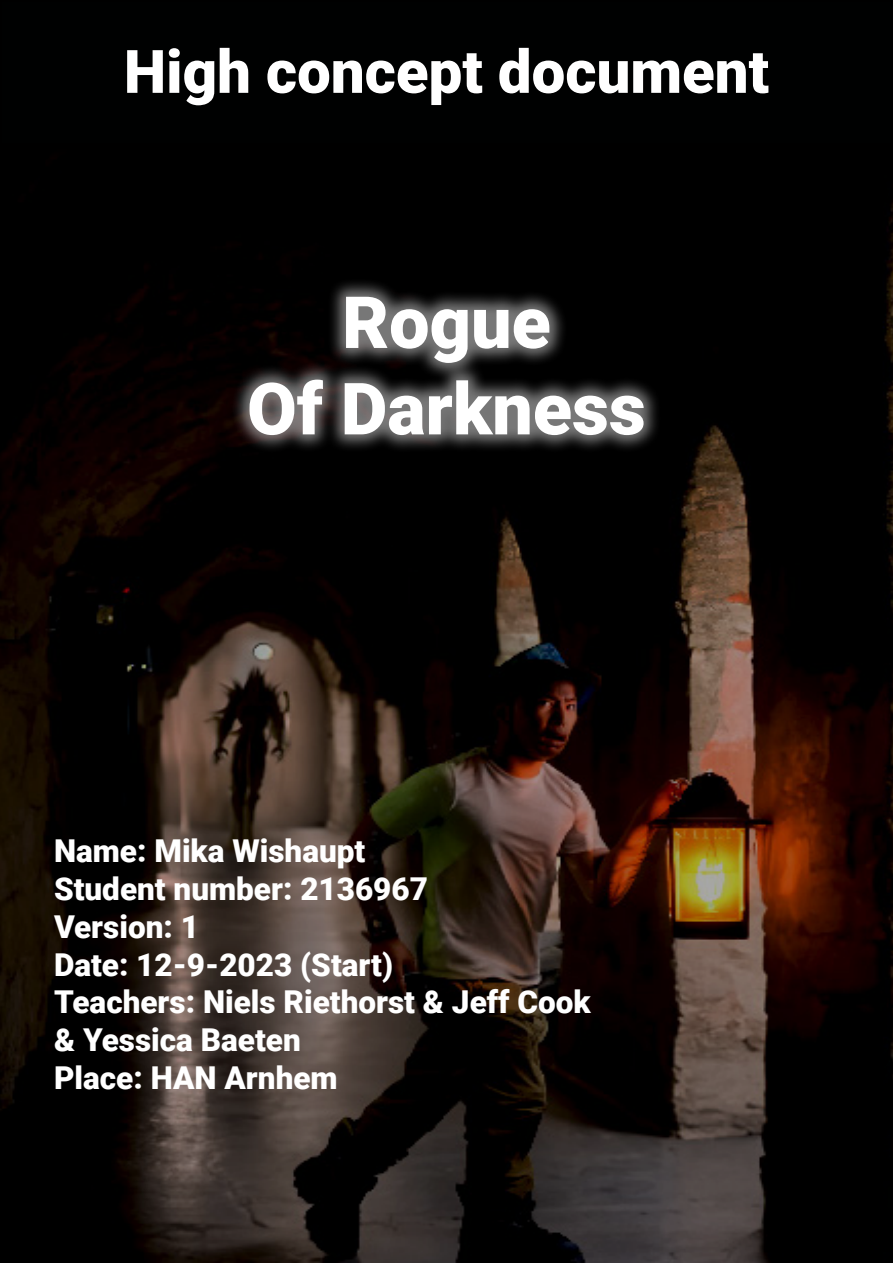
<style>
.page{position:relative;width:893px;height:1263px;background:#fff}
.page>*{position:absolute;margin:0;border:0;box-sizing:border-box;transform-origin:0 0}
.t1{font:900 72px/86.4px "Roboto";color:#fff;text-align:center}
.t2{font:900 60px "Roboto";color:#fff}
.t3{font:900 31.5px/37.8px "Roboto";color:#fff}
</style>
<div class="page">
<img style="left:0;top:162px;width:893px;height:1101px">
<div style="left:0;top:0;width:893px;height:162px;background:#000"></div>
<div style="left:231px;top:278px;width:431px;height:176px;background:#fff;opacity:.47"></div>
<h2 class="t2" style="left:124px;top:29px;width:647px">High concept document</h2>
<h1 class="t1" style="left:247px;top:276px;width:400px">Rogue<br>Of Darkness</h1>
<p class="t3" style="left:54px;top:831px;width:538px">Name: Mika Wishaupt<br>Student number: 2136967<br>Version: 1<br>Date: 12-9-2023 (Start)<br>Teachers: Niels Riethorst &amp; Jeff Cook &amp; Yessica Baeten<br>Place: HAN Arnhem</p>
</div>
